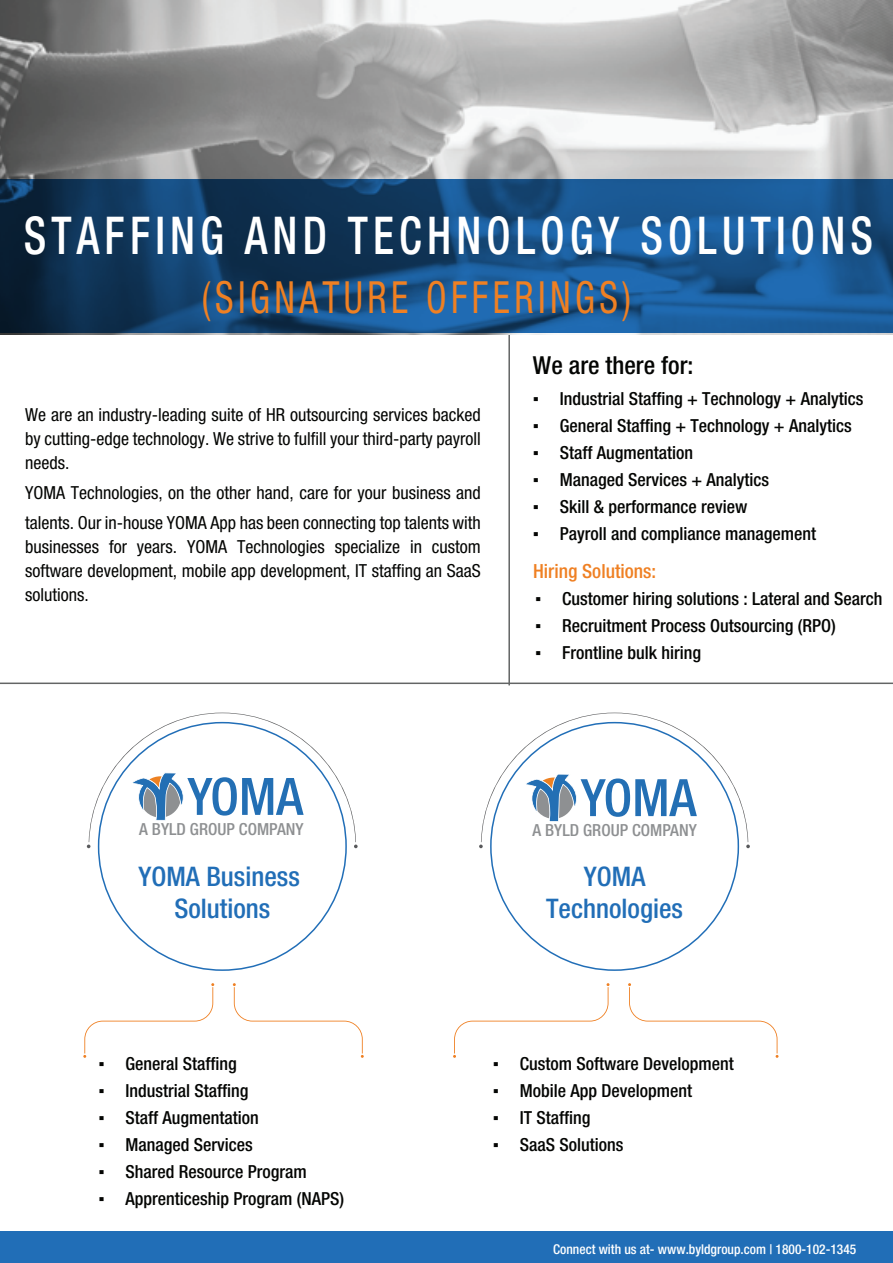
<style>
.page{position:relative;width:893px;height:1263px;background:#fff}
.page>*{position:absolute;margin:0;border:0;box-sizing:border-box;transform-origin:0 0}
.t1{font:500 condensed 52.2px "Helvetica Neue LT Pro";letter-spacing:.12em;color:#fff;scale:.83 1}
.t2{font:500 condensed 51.6px "Helvetica Neue LT Pro";color:#236fb4}
.t3{font:condensed 44.4px "Helvetica Neue LT Pro";letter-spacing:.12em;color:#ef8023;scale:.83 1}
.t4{font:500 condensed 27px/32.4px "Helvetica Neue LT Pro";color:#216eb7;text-align:center}
.t5{font:500 condensed 24.9px "Helvetica Neue LT Pro";color:#040503}
.t6{font:500 condensed 19.5px "Helvetica Neue LT Pro";color:#ef8023}
.t7{font:500 condensed 18px "Helvetica Neue LT Pro";color:#040503}
.t8{font:condensed 18px/24px "Helvetica Neue LT Pro";color:#040503;text-align:justify}
.t9{font:500 condensed 16.65px "Helvetica Neue LT Pro";color:#8e9092}
.t10{font:500 condensed 13.5px "Helvetica Neue LT Pro";color:#fff}
.s1{font-family:"Times New Roman";font-weight:400;font-stretch:normal}
</style>
<div class="page">
<hr style="left:508px;top:330px;width:2px;height:355px;background:#636565">
<img style="left:0;top:0;width:893px;height:334px">
<svg style="left:0;top:180px;width:893px;height:153px;background:#15497a"></svg>
<div style="left:0;top:1232px;width:893px;height:31px;background:#216eb7"></div>
<svg style="left:83px;top:983px;width:131px;height:75px"></svg>
<svg style="left:233px;top:983px;width:131px;height:75px"></svg>
<svg style="left:453px;top:983px;width:156px;height:75px"></svg>
<svg style="left:628px;top:983px;width:150px;height:75px"></svg>
<svg style="left:87px;top:713px;width:271px;height:135px"></svg>
<svg style="left:479px;top:713px;width:271px;height:135px"></svg>
<hr style="left:0;top:682px;width:893px;height:2px;background:#636565">
<h1 class="t1" style="left:24px;top:205px;width:1025px">STAFFING AND TECHNOLOGY SOLUTIONS</h1>
<h3 class="t3" style="left:202px;top:272px;width:519px">(SIGNATURE OFFERINGS)</h3>
<p class="t8" style="left:25px;top:402px;width:457px">We are an industry-leading suite of HR outsourcing services backed by cutting-edge technology. We strive to fulfill your third-party payroll needs.</p>
<p class="t8" style="left:25px;top:477px;width:457px;line-height:30px">YOMA Technologies, on the other hand, care for your business and talents. Our in-house YOMA App has been connecting top talents with</p>
<p class="t8" style="left:25px;top:534px;width:457px">businesses for years. YOMA Technologies specialize in custom software development, mobile app development, IT staffing an SaaS solutions.</p>
<h2 class="t2" style="left:188px;top:766px;width:117px">YOMA</h2>
<p class="t9" style="left:139px;top:819px;width:166px">A BYLD GROUP COMPANY</p>
<h3 class="t5" style="left:533px;top:351px;width:162px">We are there for:</h3>
<p class="t7" style="left:533px;top:388px;width:332px"><span class="s1">▪</span> Industrial Staffing + Technology + Analytics</p>
<p class="t7" style="left:533px;top:415px;width:320px"><span class="s1">▪</span> General Staffing + Technology + Analytics</p>
<p class="t7" style="left:533px;top:442px;width:162px"><span class="s1">▪</span> Staff Augmentation</p>
<p class="t7" style="left:533px;top:469px;width:238px"><span class="s1">▪</span> Managed Services + Analytics</p>
<p class="t7" style="left:533px;top:496px;width:216px"><span class="s1">▪</span> Skill &amp; performance review</p>
<p class="t7" style="left:533px;top:523px;width:285px"><span class="s1">▪</span> Payroll and compliance management</p>
<p class="t6" style="left:533px;top:560px;width:125px">Hiring Solutions:</p>
<p class="t7" style="left:535px;top:588px;width:349px"><span class="s1">▪</span> Customer hiring solutions : Lateral and Search</p>
<p class="t7" style="left:535px;top:615px;width:302px"><span class="s1">▪</span> Recruitment Process Outsourcing (RPO)</p>
<p class="t7" style="left:535px;top:642px;width:167px"><span class="s1">▪</span> Frontline bulk hiring</p>
<h2 class="t2" style="left:581px;top:767px;width:117px">YOMA</h2>
<p class="t9" style="left:532px;top:820px;width:166px">A BYLD GROUP COMPANY</p>
<h3 class="t4" style="left:138px;top:859px;width:163px">YOMA Business<br>Solutions</h3>
<h3 class="t4" style="left:546px;top:860px;width:138px">YOMA<br>Technologies</h3>
<p class="t7" style="left:99px;top:1053px;width:140px"><span class="s1">▪</span> General Staffing</p>
<p class="t7" style="left:99px;top:1080px;width:151px"><span class="s1">▪</span> Industrial Staffing</p>
<p class="t7" style="left:99px;top:1107px;width:162px"><span class="s1">▪</span> Staff Augmentation</p>
<p class="t7" style="left:99px;top:1134px;width:156px"><span class="s1">▪</span> Managed Services</p>
<p class="t7" style="left:99px;top:1161px;width:210px"><span class="s1">▪</span> Shared Resource Program</p>
<p class="t7" style="left:99px;top:1188px;width:247px"><span class="s1">▪</span> Apprenticeship Program (NAPS)</p>
<p class="t7" style="left:493px;top:1052px;width:242px"><span class="s1">▪</span> Custom Software Development</p>
<p class="t7" style="left:493px;top:1079px;width:201px"><span class="s1">▪</span> Mobile App Development</p>
<p class="t7" style="left:493px;top:1106px;width:99px"><span class="s1">▪</span> IT Staffing</p>
<p class="t7" style="left:493px;top:1133px;width:132px"><span class="s1">▪</span> SaaS Solutions</p>
<p class="t10" style="left:553px;top:1241px;width:305px">Connect with us at- www.byldgroup.com | 1800-102-1345</p>
</div>
